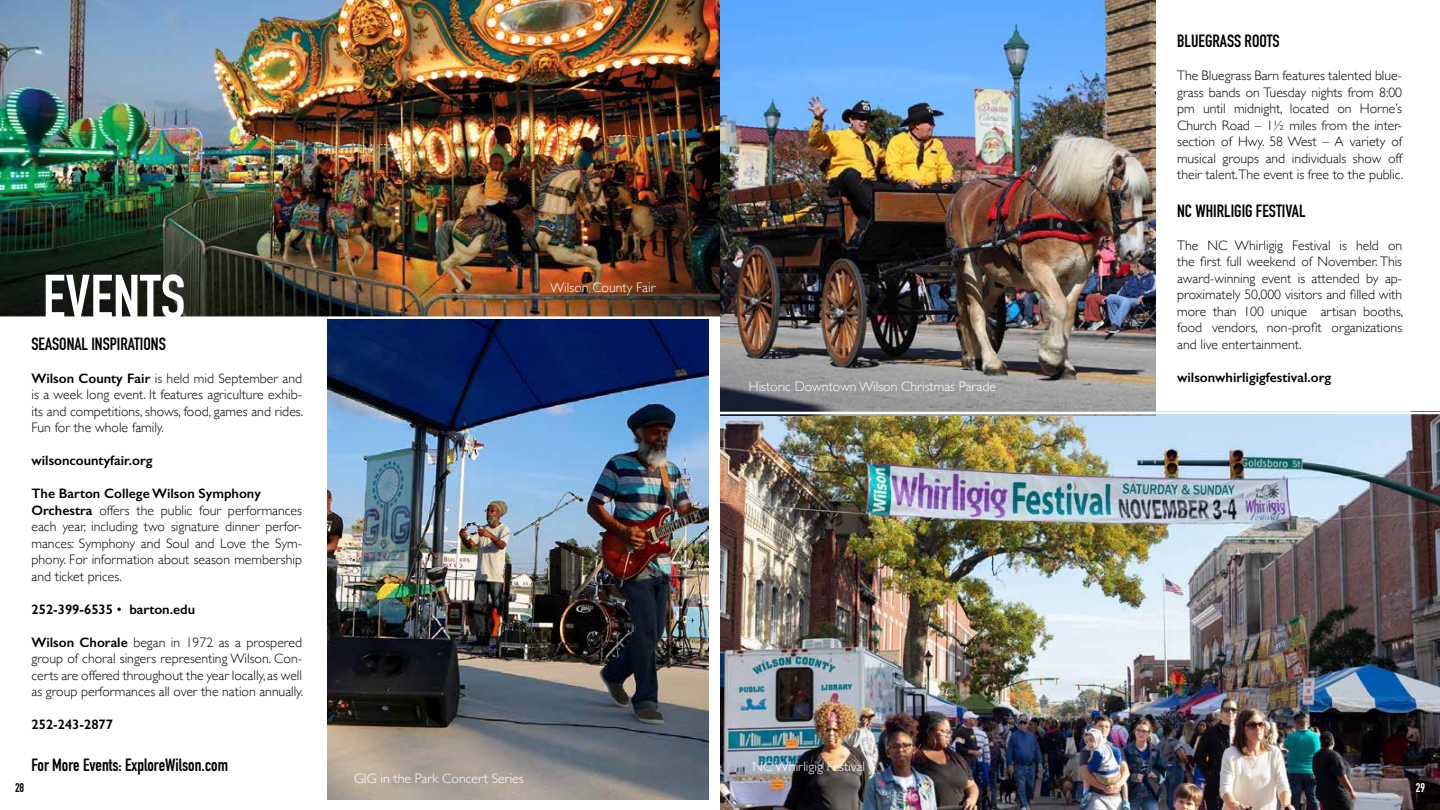
<style>
.page{position:relative;width:1440px;height:810px;background:#fff}
.page>*{position:absolute;margin:0;border:0;box-sizing:border-box;transform-origin:0 0}
.t1{font:700 61.25px "DIN Condensed";color:#fff}
.t2{font:700 17.5px "DIN Condensed";color:#000}
.t3{font:300 13.75px/16.5px "Gill Sans";color:#000;text-align:justify}
.t4{font:300 13.75px "Gill Sans";color:#fff}
.t5{font:600 13.75px "Gill Sans";color:#000}
.t6{font:700 12.5px "DIN Condensed";color:#000}
.t7{font:700 12.5px "DIN Condensed";color:#fff}
.s1{font-weight:600}
.s2{font-weight:400}
</style>
<div class="page">
<img style="left:0;top:0;width:720px;height:316px">
<img style="left:720px;top:414px;width:720px;height:396px">
<img style="left:720px;top:0;width:436px;height:415px">
<img style="left:328px;top:319px;width:381px;height:480px">
<hr style="left:720px;top:412px;width:720px;height:2px;background:#fff">
<p class="t2" style="left:1177px;top:30px;width:104px">BLUEGRASS ROOTS</p>
<p class="t3" style="left:1177px;top:67px;width:228px">The Bluegrass Barn features talented blue&shy;grass bands on Tuesday nights from 8:00 pm until midnight, located on Horne’s Church Road – 1½ miles from the inter&shy;section of Hwy. 58 West – A variety of musical groups and individuals show off their talent.The event is free to the public.</p>
<p class="t2" style="left:1177px;top:199px;width:130px">NC WHIRLIGIG FESTIVAL</p>
<p class="t3" style="left:1177px;top:237px;width:228px">The NC Whirligig Festival is held on the first full weekend of November. This award-winning event is attended by ap&shy;proximately 50,000 visitors and filled with more than 100 unique artisan booths, food vendors, non-profit organizations and live entertainment.</p>
<p class="t5" style="left:1177px;top:369px;width:156px">wilsonwhirligigfestival.org</p>
<h1 class="t1" style="left:43px;top:256px;width:144px">EVENTS</h1>
<p class="t4" style="left:550px;top:276px;width:107px">Wilson County Fair</p>
<p class="t2" style="left:31px;top:332px;width:136px">SEASONAL INSPIRATIONS</p>
<p class="t3" style="left:31px;top:370px;width:273px"><span class="s1">Wilson County Fair</span> is held mid September and is a week long event. It features agriculture exhib&shy;its and competitions, shows, food, games and rides.<br>Fun for the whole family.</p>
<p class="t5" style="left:31px;top:452px;width:123px">wilsoncountyfair.org</p>
<p class="t3" style="left:31px;top:485px;width:272px;text-align:left"><span class="s1">The Barton College Wilson Symphony Orchestra</span> offers the public four performances each year, including two signature dinner perfor&shy;mances: Symphony and Soul and Love the Sym&shy;phony. For information about season membership and ticket prices.</p>
<p class="t5" style="left:31px;top:601px;width:165px">252-399-6535 <span class="s2">•</span> barton.edu</p>
<p class="t3" style="left:31px;top:634px;width:273px"><span class="s1">Wilson Chorale</span> began in 1972 as a prospered group of choral singers representing Wilson. Con&shy;certs are offered throughout the year locally, as well as group performances all over the nation annually.</p>
<p class="t5" style="left:31px;top:716px;width:83px">252-243-2877</p>
<p class="t2" style="left:31px;top:754px;width:198px">For More Events: ExploreWilson.com</p>
<p class="t4" style="left:749px;top:375px;width:249px">Historic Downtown Wilson Christmas Parade</p>
<p class="t4" style="left:752px;top:756px;width:114px">NC Whirligig Festival</p>
<p class="t4" style="left:354px;top:768px;width:171px">GIG in the Park Concert Series</p>
<p class="t6" style="left:15px;top:780px;width:11px">28</p>
<p class="t7" style="left:1416px;top:780px;width:11px">29</p>
</div>
